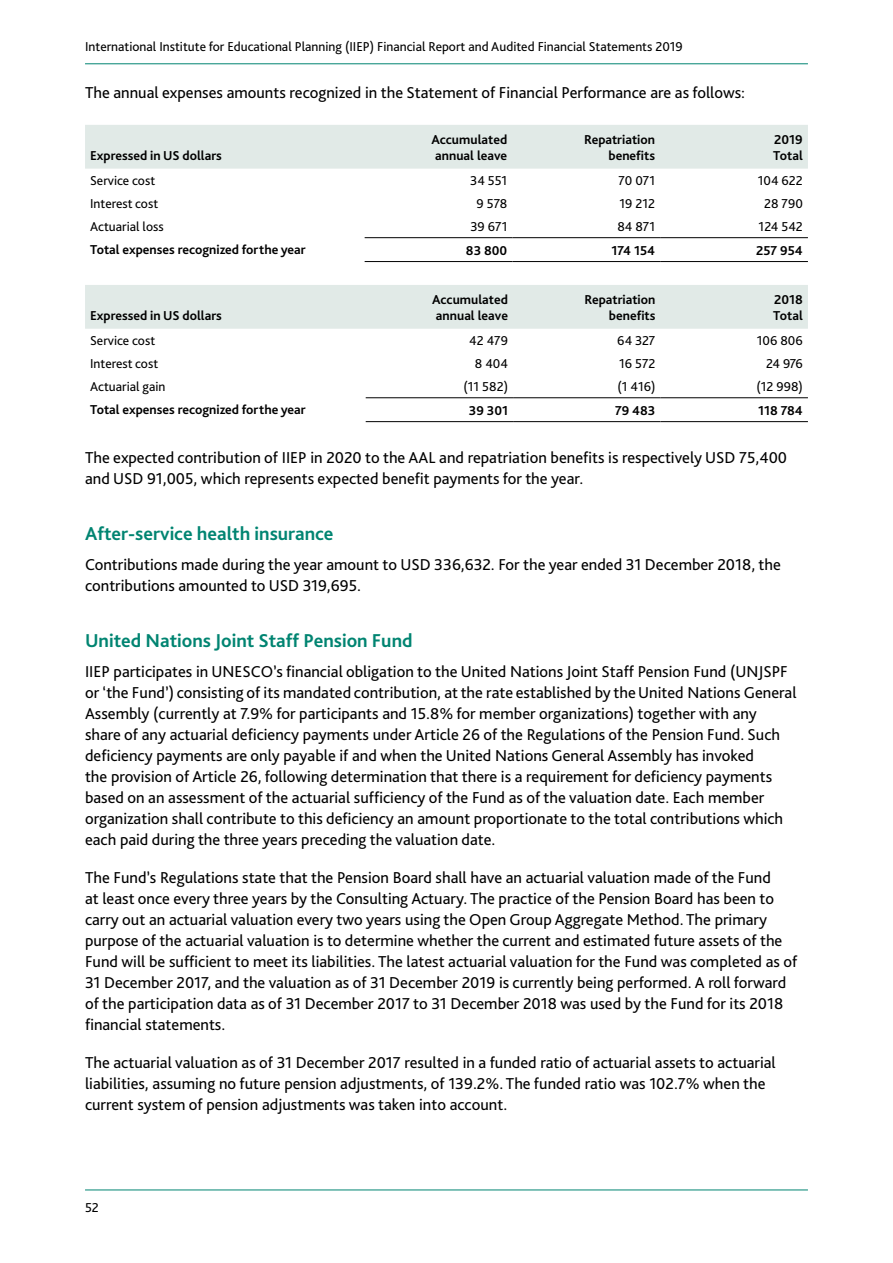
<style>
.page{position:relative;width:893px;height:1263px;background:#fff}
.page>*{position:absolute;margin:0;border:0;box-sizing:border-box;transform-origin:0 0}
.t1{font:700 19.5px "Bliss Pro";color:#008471}
.t2{font:16.5px/21px "Bliss Pro";color:#000}
.t3{font:13.5px "Bliss Pro";color:#000}
.t4{font:700 13.5px/16.5px "Bliss Pro";color:#000}
</style>
<div class="page">
<hr style="left:85px;top:63px;width:723px;height:1px;background:#008471">
<hr style="left:85px;top:1189px;width:723px;height:1px;background:#008471">
<div style="left:85px;top:125px;width:723px;height:44px;background:#e1eae7"></div>
<hr style="left:365px;top:237px;width:147px;height:1px;background:#000">
<hr style="left:512px;top:237px;width:148px;height:1px;background:#000">
<hr style="left:660px;top:237px;width:148px;height:1px;background:#000">
<hr style="left:365px;top:261px;width:147px;height:1px;background:#000">
<hr style="left:512px;top:261px;width:148px;height:1px;background:#000">
<hr style="left:660px;top:261px;width:148px;height:1px;background:#000">
<div style="left:85px;top:285px;width:723px;height:44px;background:#e1eae7"></div>
<hr style="left:366px;top:397px;width:147px;height:1px;background:#000">
<hr style="left:366px;top:421px;width:147px;height:1px;background:#000">
<hr style="left:513px;top:397px;width:147px;height:1px;background:#000">
<hr style="left:513px;top:421px;width:147px;height:1px;background:#000">
<hr style="left:660px;top:397px;width:148px;height:1px;background:#000">
<hr style="left:660px;top:421px;width:148px;height:1px;background:#000">
<p class="t3" style="left:85px;top:38px;width:599px">International Institute for Educational Planning (IIEP) Financial Report and Audited Financial Statements 2019</p>
<p class="t2" style="left:85px;top:82px;width:662px">The annual expenses amounts recognized in the Statement of Financial Performance are as follows:</p>
<p class="t4" style="left:90px;top:147px;width:133px">Expressed in US dollars</p>
<p class="t4" style="left:431px;top:131px;width:77px">Accumulated annual leave</p>
<p class="t4" style="left:584px;top:131px;width:73px;text-align:right">Repatriation benefits</p>
<p class="t4" style="left:773px;top:131px;width:31px">2019<br>Total</p>
<p class="t3" style="left:90px;top:172px;width:67px">Service cost</p>
<p class="t3" style="left:470px;top:172px;width:39px">34 551</p>
<p class="t3" style="left:619px;top:172px;width:38px">70 071</p>
<p class="t3" style="left:758px;top:172px;width:47px">104 622</p>
<p class="t3" style="left:90px;top:195px;width:70px">Interest cost</p>
<p class="t3" style="left:476px;top:195px;width:32px">9 578</p>
<p class="t3" style="left:620px;top:195px;width:37px">19 212</p>
<p class="t3" style="left:764px;top:195px;width:40px">28 790</p>
<p class="t3" style="left:90px;top:218px;width:75px">Actuarial loss</p>
<p class="t3" style="left:470px;top:218px;width:38px">39 671</p>
<p class="t3" style="left:617px;top:218px;width:39px">84 871</p>
<p class="t3" style="left:759px;top:218px;width:46px">124 542</p>
<p class="t4" style="left:90px;top:242px;width:217px">Total expenses recognized for the year</p>
<p class="t4" style="left:466px;top:242px;width:43px">83 800</p>
<p class="t4" style="left:611px;top:242px;width:45px">174 154</p>
<p class="t4" style="left:756px;top:242px;width:48px">257 954</p>
<p class="t4" style="left:90px;top:307px;width:133px">Expressed in US dollars</p>
<p class="t4" style="left:432px;top:291px;width:77px">Accumulated annual leave</p>
<p class="t4" style="left:584px;top:291px;width:73px;text-align:right">Repatriation benefits</p>
<p class="t4" style="left:773px;top:291px;width:31px">2018<br>Total</p>
<p class="t3" style="left:90px;top:332px;width:67px">Service cost</p>
<p class="t3" style="left:469px;top:332px;width:40px">42 479</p>
<p class="t3" style="left:617px;top:332px;width:40px">64 327</p>
<p class="t3" style="left:757px;top:332px;width:47px">106 806</p>
<p class="t3" style="left:90px;top:355px;width:70px">Interest cost</p>
<p class="t3" style="left:475px;top:355px;width:35px">8 404</p>
<p class="t3" style="left:619px;top:355px;width:38px">16 572</p>
<p class="t3" style="left:766px;top:355px;width:38px">24 976</p>
<p class="t3" style="left:90px;top:378px;width:77px">Actuarial gain</p>
<p class="t3" style="left:463px;top:378px;width:46px">(11 582)</p>
<p class="t3" style="left:617px;top:378px;width:40px">(1 416)</p>
<p class="t3" style="left:756px;top:378px;width:48px">(12 998)</p>
<p class="t4" style="left:90px;top:402px;width:217px">Total expenses recognized for the year</p>
<p class="t4" style="left:469px;top:402px;width:41px">39 301</p>
<p class="t4" style="left:615px;top:402px;width:42px">79 483</p>
<p class="t4" style="left:758px;top:402px;width:46px">118 784</p>
<p class="t2" style="left:85px;top:446px;width:704px">The expected contribution of IIEP in 2020 to the AAL and repatriation benefits is respectively USD 75,400 and USD 91,005, which represents expected benefit payments for the year.</p>
<p class="t1" style="left:85px;top:521px;width:250px">After-service health insurance</p>
<p class="t2" style="left:85px;top:553px;width:697px">Contributions made during the year amount to USD 336,632. For the year ended 31 December 2018, the contributions amounted to USD 319,695.</p>
<p class="t1" style="left:85px;top:628px;width:329px">United Nations Joint Staff Pension Fund</p>
<p class="t2" style="left:85px;top:661px;width:713px">IIEP participates in UNESCO’s financial obligation to the United Nations Joint Staff Pension Fund (UNJSPF or ‘the Fund’) consisting of its mandated contribution, at the rate established by the United Nations General Assembly (currently at 7.9% for participants and 15.8% for member organizations) together with any share of any actuarial deficiency payments under Article 26 of the Regulations of the Pension Fund. Such deficiency payments are only payable if and when the United Nations General Assembly has invoked<br>the provision of Article 26, following determination that there is a requirement for deficiency payments based on an assessment of the actuarial sufficiency of the Fund as of the valuation date. Each member organization shall contribute to this deficiency an amount proportionate to the total contributions which each paid during the three years preceding the valuation date.</p>
<p class="t2" style="left:85px;top:867px;width:714px">The Fund’s Regulations state that the Pension Board shall have an actuarial valuation made of the Fund<br>at least once every three years by the Consulting Actuary. The practice of the Pension Board has been to carry out an actuarial valuation every two years using the Open Group Aggregate Method. The primary purpose of the actuarial valuation is to determine whether the current and estimated future assets of the Fund will be sufficient to meet its liabilities. The latest actuarial valuation for the Fund was completed as of 31 December 2017, and the valuation as of 31 December 2019 is currently being performed. A roll forward of the participation data as of 31 December 2017 to 31 December 2018 was used by the Fund for its 2018 financial statements.</p>
<p class="t2" style="left:85px;top:1052px;width:692px">The actuarial valuation as of 31 December 2017 resulted in a funded ratio of actuarial assets to actuarial liabilities, assuming no future pension adjustments, of 139.2%. The funded ratio was 102.7% when the current system of pension adjustments was taken into account.</p>
<p class="t3" style="left:85px;top:1199px;width:15px">52</p>
</div>
